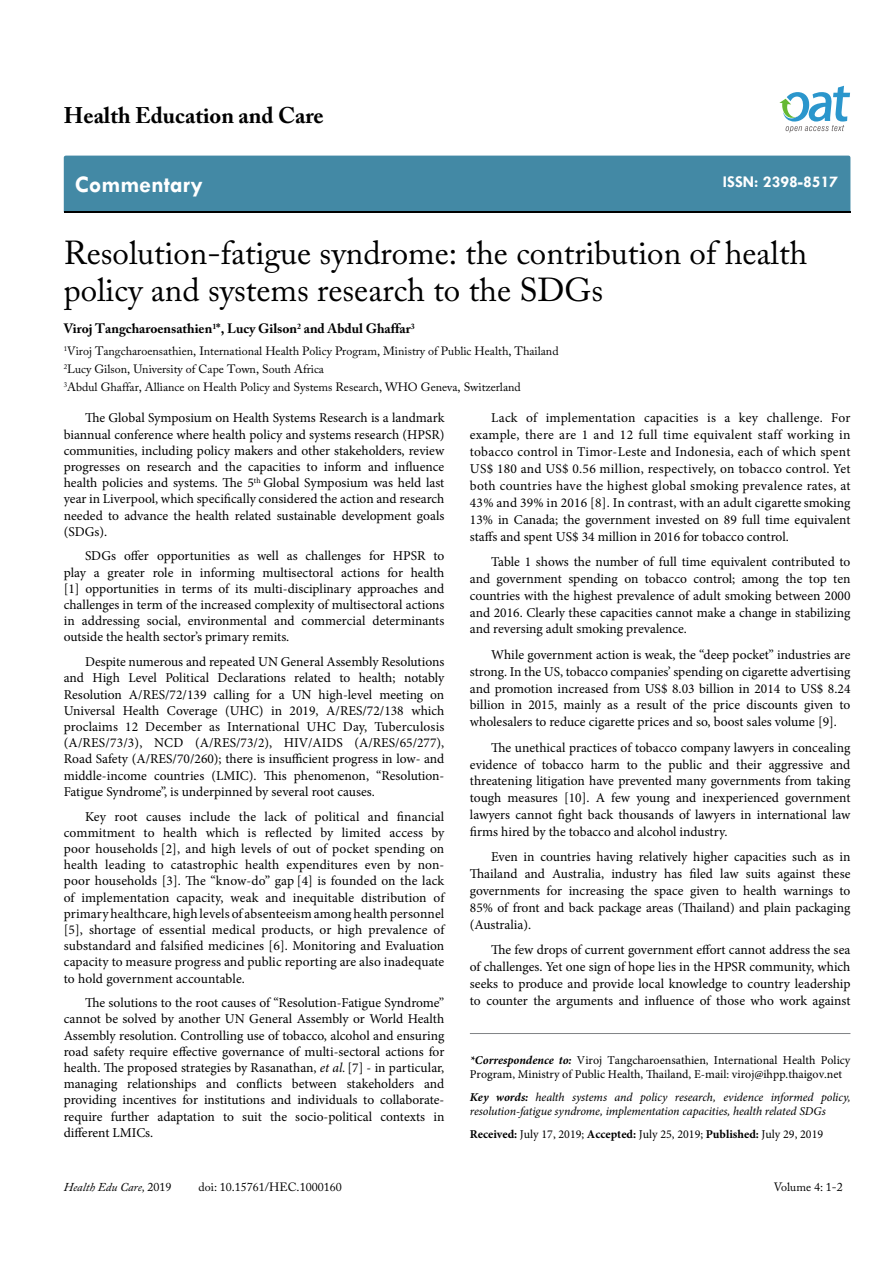
<style>
.page{position:relative;width:893px;height:1263px;background:#fff}
.page>*{position:absolute;margin:0;border:0;box-sizing:border-box;transform-origin:0 0}
.t1{font:33px/37.5px "Adobe Caslon Pro";color:#000}
.t2{font:700 24px "Tw Cen";color:#fff}
.t3{font:700 22.5px "Adobe Caslon Pro";color:#000}
.t4{font:700 16.5px "Tw Cen";color:#fff}
.t5{font:13.5px/16.2px "Minion Pro";color:#000;text-align:justify}
.t6{font:700 13.5px "Adobe Caslon Pro";color:#000}
.t7{font:12px/18px "Adobe Caslon Pro";color:#000}
.t8{font:12px/14.4px "Minion Pro";color:#000}
.t9{font:italic 12px/14.4px "Minion Pro";letter-spacing:-.01em;color:#000}
.t10{font:italic 12px "Adobe Caslon Pro";color:#000}
.s1{font-style:italic}
.s2{font-style:normal}
.s3{font-weight:700;font-style:italic}
.s4{font-weight:700}
</style>
<div class="page">
<div style="left:64px;top:156px;width:786px;height:56px;background:#4389a5"></div>
<svg style="left:779px;top:86px;width:71px;height:47px"></svg>
<hr style="left:470px;top:1033px;width:380px;height:1px;background:#808285">
<h3 class="t3" style="left:64px;top:102px;width:261px">Health Education and Care</h3>
<h2 class="t2" style="left:75px;top:170px;width:130px">Commentary</h2>
<p class="t4" style="left:723px;top:172px;width:117px">ISSN: 2398-8517</p>
<h1 class="t1" style="left:64px;top:233px;width:745px">Resolution-fatigue syndrome: the contribution of health policy and systems research to the SDGs</h1>
<p class="t6" style="left:64px;top:320px;width:352px">Viroj Tangcharoensathien<sup>1</sup>*, Lucy Gilson<sup>2</sup> and Abdul Ghaffar<sup>3</sup></p>
<p class="t7" style="left:64px;top:342px;width:496px"><sup>1</sup>Viroj Tangcharoensathien, International Health Policy Program, Ministry of Public Health, Thailand<br><sup>2</sup>Lucy Gilson, University of Cape Town, South Africa<br><sup>3</sup>Abdul Ghaffar, Alliance on Health Policy and Systems Research, WHO Geneva, Switzerland</p>
<p class="t5" style="left:64px;top:410px;width:382px;text-indent:21px">The Global Symposium on Health Systems Research is a landmark biannual conference where health policy and systems research (HPSR) communities, including policy makers and other stakeholders, review progresses on research and the capacities to inform and influence health policies and systems. The 5<sup>th</sup> Global Symposium was held last year in Liverpool, which specifically considered the action and research needed to advance the health related sustainable development goals (SDGs).</p>
<p class="t5" style="left:64px;top:548px;width:382px;text-indent:21px">SDGs offer opportunities as well as challenges for HPSR to play a greater role in informing multisectoral actions for health [1] opportunities in terms of its multi-disciplinary approaches and challenges in term of the increased complexity of multisectoral actions in addressing social, environmental and commercial determinants outside the health sector’s primary remits.</p>
<p class="t5" style="left:64px;top:654px;width:382px;text-indent:21px">Despite numerous and repeated UN General Assembly Resolutions and High Level Political Declarations related to health; notably Resolution A/RES/72/139 calling for a UN high-level meeting on Universal Health Coverage (UHC) in 2019, A/RES/72/138 which proclaims 12 December as International UHC Day, Tuberculosis (A/RES/73/3), NCD (A/RES/73/2), HIV/AIDS (A/RES/65/277), Road Safety (A/RES/70/260); there is insufficient progress in low- and middle-income countries (LMIC). This phenomenon, “Resolution-Fatigue Syndrome”, is underpinned by several root causes.</p>
<p class="t5" style="left:64px;top:808px;width:382px;text-indent:21px">Key root causes include the lack of political and financial commitment to health which is reflected by limited access by poor households [2], and high levels of out of pocket spending on health leading to catastrophic health expenditures even by non&shy;poor households [3]. The “know-do” gap [4] is founded on the lack of implementation capacity, weak and inequitable distribution of primary healthcare, high levels of absenteeism among health personnel [5], shortage of essential medical products, or high prevalence of substandard and falsified medicines [6]. Monitoring and Evaluation capacity to measure progress and public reporting are also inadequate to hold government accountable.</p>
<p class="t5" style="left:64px;top:995px;width:382px;text-indent:21px">The solutions to the root causes of “Resolution-Fatigue Syndrome” cannot be solved by another UN General Assembly or World Health Assembly resolution. Controlling use of tobacco, alcohol and ensuring road safety require effective governance of multi-sectoral actions for health. The proposed strategies by Rasanathan, <span class="s1">et al.</span>[7] - in particular, managing relationships and conflicts between stakeholders and providing incentives for institutions and individuals to collaborate&shy;require further adaptation to suit the socio-political contexts in different LMICs.</p>
<p class="t10" style="left:64px;top:1180px;width:109px">Health Edu Care, <span class="s2">2019</span></p>
<p class="t7" style="left:199px;top:1178px;width:145px">doi: 10.15761/HEC.1000160</p>
<p class="t5" style="left:470px;top:410px;width:382px;line-height:16.8px;text-indent:21px">Lack of implementation capacities is a key challenge. For example, there are 1 and 12 full time equivalent staff working in tobacco control in Timor-Leste and Indonesia, each of which spent US$ 180 and US$ 0.56 million, respectively, on tobacco control. Yet both countries have the highest global smoking prevalence rates, at 43% and 39% in 2016 [8]. In contrast, with an adult cigarette smoking 13% in Canada; the government invested on 89 full time equivalent staffs and spent US$ 34 million in 2016 for tobacco control.</p>
<p class="t5" style="left:470px;top:553px;width:382px;line-height:16.8px;text-indent:21px">Table 1 shows the number of full time equivalent contributed to and government spending on tobacco control; among the top ten countries with the highest prevalence of adult smoking between 2000 and 2016. Clearly these capacities cannot make a change in stabilizing and reversing adult smoking prevalence.</p>
<p class="t5" style="left:470px;top:646px;width:382px;line-height:16.8px;text-indent:21px">While government action is weak, the “deep pocket” industries are strong. In the US, tobacco companies’ spending on cigarette advertising and promotion increased from US$ 8.03 billion in 2014 to US$ 8.24 billion in 2015, mainly as a result of the price discounts given to wholesalers to reduce cigarette prices and so, boost sales volume [9].</p>
<p class="t5" style="left:470px;top:739px;width:382px;line-height:16.8px;text-indent:21px">The unethical practices of tobacco company lawyers in concealing evidence of tobacco harm to the public and their aggressive and threatening litigation have prevented many governments from taking tough measures [10]. A few young and inexperienced government lawyers cannot fight back thousands of lawyers in international law firms hired by the tobacco and alcohol industry.</p>
<p class="t5" style="left:470px;top:849px;width:382px;line-height:17px;text-indent:21px">Even in countries having relatively higher capacities such as in Thailand and Australia, industry has filed law suits against these governments for increasing the space given to health warnings to 85% of front and back package areas (Thailand) and plain packaging (Australia).</p>
<p class="t5" style="left:470px;top:942px;width:382px;line-height:16.8px;text-indent:21px">The few drops of current government effort cannot address the sea of challenges. Yet one sign of hope lies in the HPSR community, which seeks to produce and provide local knowledge to country leadership to counter the arguments and influence of those who work against</p>
<p class="t8" style="left:470px;top:1052px;width:382px"><span class="s3">*Correspondence to:</span> Viroj Tangcharoensathien, International Health Policy<br>Program, Ministry of Public Health, Thailand, E-mail: viroj@ihpp.thaigov.net</p>
<p class="t9" style="left:470px;top:1090px;width:382px"><span class="s4">Key words:</span> health systems and policy research, evidence informed policy, resolution-fatigue syndrome, implementation capacities, health related SDGs</p>
<p class="t8" style="left:470px;top:1127px;width:355px"><span class="s4">Received:</span> July 17, 2019; <span class="s4">Accepted:</span> July 25, 2019; <span class="s4">Published:</span> July 29, 2019</p>
<p class="t7" style="left:774px;top:1178px;width:71px">Volume 4: 1-2</p>
</div>
